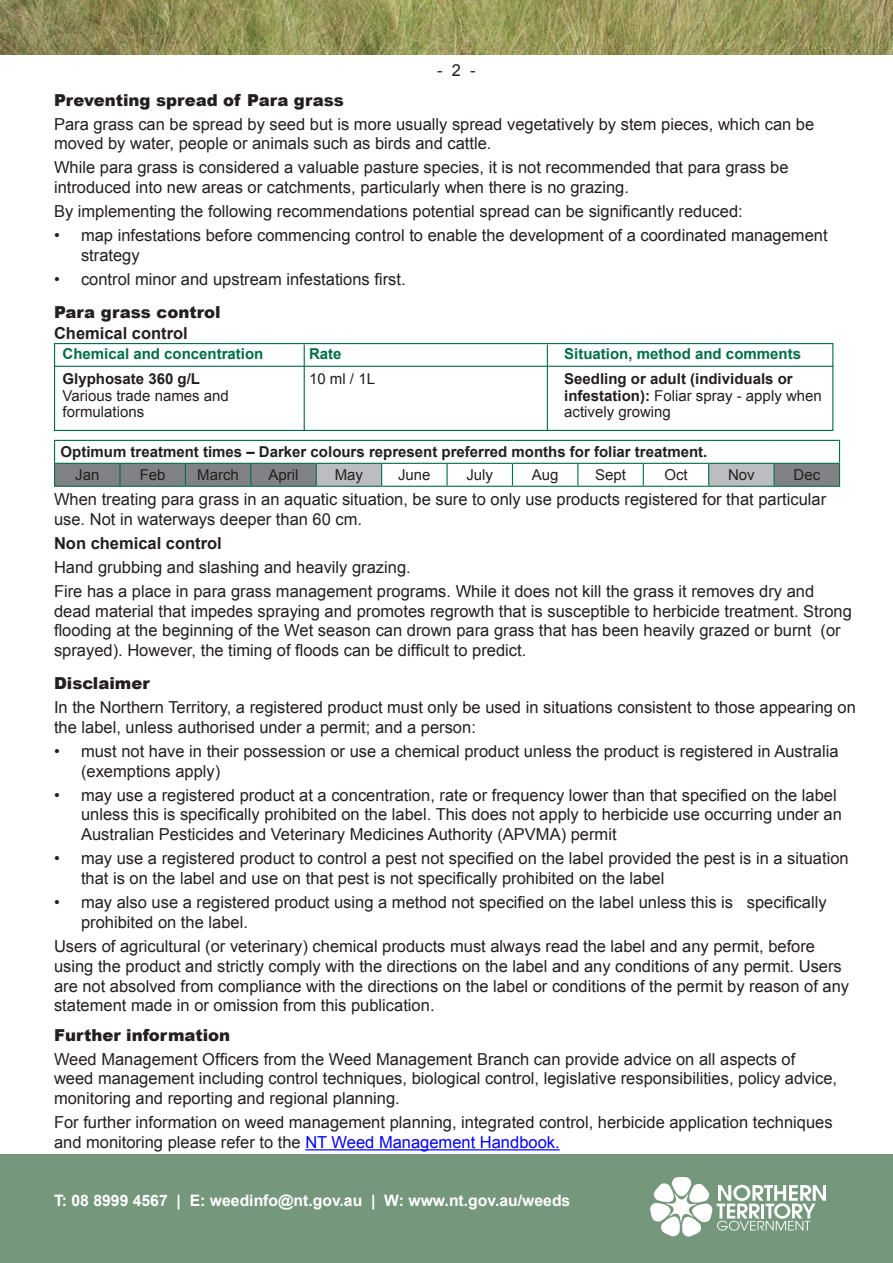
<style>
.page{position:relative;width:893px;height:1263px;background:#fff}
.page>*{position:absolute;margin:0;border:0;box-sizing:border-box;transform-origin:0 0}
.Body_text{font:16.5px/19.8px "Arial";color:#231f20}
.Heading{font:900 16.5px "Arial";color:#231f20}
.Body_text-2{font:700 16.5px "Arial";color:#231f20}
.t1{font:700 15.75px "Arial";color:#fff}
.Body_text-3{font:700 15px "Arial";color:#231f20}
.Body_text-4{font:15px "Arial";color:#231f20}
.Body_text-5{font:700 15px "Arial";color:#016f45}
.Body_point{font:15px "Arial";color:#231f20}
.s1{font-weight:700}
.s2{color:#00f}
</style>
<div class="page">
<div style="left:0;top:1154px;width:893px;height:109px;background:#75977b"></div>
<svg style="left:650px;top:1177px;width:176px;height:59px"></svg>
<img style="left:0;top:0;width:893px;height:54px">
<hr style="left:305px;top:1149px;width:255px;height:1px;background:#00f">
<hr style="left:54px;top:440px;width:66px;height:1px;background:#016f45">
<hr style="left:120px;top:440px;width:65px;height:1px;background:#016f45">
<hr style="left:185px;top:440px;width:66px;height:1px;background:#016f45">
<hr style="left:251px;top:440px;width:65px;height:1px;background:#016f45">
<hr style="left:316px;top:440px;width:66px;height:1px;background:#016f45">
<hr style="left:382px;top:440px;width:65px;height:1px;background:#016f45">
<hr style="left:447px;top:440px;width:65px;height:1px;background:#016f45">
<hr style="left:512px;top:440px;width:66px;height:1px;background:#016f45">
<hr style="left:578px;top:440px;width:65px;height:1px;background:#016f45">
<hr style="left:643px;top:440px;width:66px;height:1px;background:#016f45">
<hr style="left:709px;top:440px;width:65px;height:1px;background:#016f45">
<hr style="left:774px;top:440px;width:66px;height:1px;background:#016f45">
<svg style="left:54px;top:441px;width:786px;height:45px"></svg>
<hr style="left:54px;top:486px;width:66px;height:1px;background:#016f45">
<hr style="left:120px;top:486px;width:65px;height:1px;background:#016f45">
<hr style="left:185px;top:486px;width:66px;height:1px;background:#016f45">
<hr style="left:251px;top:486px;width:65px;height:1px;background:#016f45">
<hr style="left:316px;top:486px;width:66px;height:1px;background:#016f45">
<hr style="left:382px;top:486px;width:65px;height:1px;background:#016f45">
<hr style="left:447px;top:486px;width:65px;height:1px;background:#016f45">
<hr style="left:512px;top:486px;width:66px;height:1px;background:#016f45">
<hr style="left:578px;top:486px;width:65px;height:1px;background:#016f45">
<hr style="left:643px;top:486px;width:66px;height:1px;background:#016f45">
<hr style="left:709px;top:486px;width:65px;height:1px;background:#016f45">
<hr style="left:774px;top:486px;width:66px;height:1px;background:#016f45">
<div style="left:54px;top:343px;width:779px;height:88px;border:1px solid #016f45"></div>
<hr style="left:54px;top:366px;width:779px;height:1px;background:#016f45">
<hr style="left:304px;top:344px;width:1px;height:87px;background:#016f45">
<hr style="left:547px;top:344px;width:1px;height:87px;background:#016f45">
<p class="Body_text" style="left:437px;top:61px;width:40px">- 2 -</p>
<p class="Heading" style="left:54px;top:88px;width:291px">Preventing spread of Para grass</p>
<p class="Body_text" style="left:54px;top:114px;width:762px">Para grass can be spread by seed but is more usually spread vegetatively by stem pieces, which can be moved by water, people or animals such as birds and cattle.</p>
<p class="Body_text" style="left:54px;top:158px;width:736px">While para grass is considered a valuable pasture species, it is not recommended that para grass be introduced into new areas or catchments, particularly when there is no grazing.</p>
<p class="Body_text" style="left:54px;top:202px;width:690px">By implementing the following recommendations potential spread can be significantly reduced:</p>
<p class="Body_text" style="left:81px;top:226px;width:748px;text-indent:-27px">• map infestations before commencing control to enable the development of a coordinated management strategy</p>
<p class="Body_text" style="left:54px;top:270px;width:353px">• control minor and upstream infestations first.</p>
<p class="Heading" style="left:54px;top:300px;width:168px">Para grass control</p>
<p class="Body_text-2" style="left:54px;top:322px;width:135px">Chemical control</p>
<p class="Body_text-5" style="left:63px;top:344px;width:202px">Chemical and concentration</p>
<p class="Body_text-5" style="left:309px;top:344px;width:34px">Rate</p>
<p class="Body_text-5" style="left:564px;top:344px;width:238px">Situation, method and comments</p>
<p class="Body_text-3" style="left:63px;top:369px;width:139px">Glyphosate 360 g/L</p>
<p class="Body_text-4" style="left:309px;top:369px;width:67px">10 ml / 1L</p>
<p class="Body_text-3" style="left:564px;top:369px;width:230px">Seedling or adult (individuals or</p>
<p class="Body_text-4" style="left:63px;top:386px;width:168px">Various trade names and</p>
<p class="Body_text-4" style="left:564px;top:386px;width:259px"><span class="s1">infestation):</span> Foliar spray - apply when</p>
<p class="Body_text-4" style="left:63px;top:402px;width:83px">formulations</p>
<p class="Body_text-4" style="left:564px;top:402px;width:108px">actively growing</p>
<p class="Body_text-3" style="left:61px;top:442px;width:648px">Optimum treatment times – Darker colours represent preferred months for foliar treatment.</p>
<p class="Body_point" style="left:75px;top:465px;width:26px">Jan</p>
<p class="Body_point" style="left:140px;top:465px;width:27px">Feb</p>
<p class="Body_point" style="left:197px;top:465px;width:43px">March</p>
<p class="Body_point" style="left:268px;top:465px;width:31px">April</p>
<p class="Body_point" style="left:335px;top:465px;width:30px">May</p>
<p class="Body_point" style="left:398px;top:465px;width:34px">June</p>
<p class="Body_point" style="left:466px;top:465px;width:28px">July</p>
<p class="Body_point" style="left:532px;top:465px;width:28px">Aug</p>
<p class="Body_point" style="left:595px;top:465px;width:32px">Sept</p>
<p class="Body_point" style="left:664px;top:465px;width:25px">Oct</p>
<p class="Body_point" style="left:728px;top:465px;width:28px">Nov</p>
<p class="Body_point" style="left:793px;top:465px;width:28px">Dec</p>
<p class="Body_text" style="left:54px;top:489px;width:774px">When treating para grass in an aquatic situation, be sure to only use products registered for that particular use. Not in waterways deeper than 60 cm.</p>
<p class="Body_text-2" style="left:54px;top:532px;width:169px">Non chemical control</p>
<p class="Body_text" style="left:54px;top:557px;width:358px">Hand grubbing and slashing and heavily grazing.</p>
<p class="Body_text" style="left:54px;top:581px;width:799px">Fire has a place in para grass management programs. While it does not kill the grass it removes dry and dead material that impedes spraying and promotes regrowth that is susceptible to herbicide treatment. Strong flooding at the beginning of the Wet season can drown para grass that has been heavily grazed or burnt (or sprayed). However, the timing of floods can be difficult to predict.</p>
<p class="Heading" style="left:54px;top:671px;width:97px">Disclaimer</p>
<p class="Body_text" style="left:54px;top:697px;width:803px">In the Northern Territory, a registered product must only be used in situations consistent to those appearing on the label, unless authorised under a permit; and a person:</p>
<p class="Body_text" style="left:81px;top:741px;width:759px;text-indent:-27px">• must not have in their possession or use a chemical product unless the product is registered in Australia (exemptions apply)</p>
<p class="Body_text" style="left:81px;top:785px;width:762px;text-indent:-27px">• may use a registered product at a concentration, rate or frequency lower than that specified on the label unless this is specifically prohibited on the label. This does not apply to herbicide use occurring under an<br>Australian Pesticides and Veterinary Medicines Authority (APVMA) permit</p>
<p class="Body_text" style="left:81px;top:849px;width:769px;text-indent:-27px">• may use a registered product to control a pest not specified on the label provided the pest is in a situation that is on the label and use on that pest is not specifically prohibited on the label</p>
<p class="Body_text" style="left:81px;top:892px;width:747px;text-indent:-27px">• may also use a registered product using a method not specified on the label unless this is specifically prohibited on the label.</p>
<p class="Body_text" style="left:54px;top:936px;width:797px">Users of agricultural (or veterinary) chemical products must always read the label and any permit, before using the product and strictly comply with the directions on the label and any conditions of any permit. Users are not absolved from compliance with the directions on the label or conditions of the permit by reason of any statement made in or omission from this publication.</p>
<p class="Heading" style="left:54px;top:1023px;width:178px">Further information</p>
<p class="Body_text" style="left:54px;top:1049px;width:785px">Weed Management Officers from the Weed Management Branch can provide advice on all aspects of weed management including control techniques, biological control, legislative responsibilities, policy advice, monitoring and reporting and regional planning.</p>
<p class="Body_text" style="left:54px;top:1113px;width:780px">For further information on weed management planning, integrated control, herbicide application techniques and monitoring please refer to the <span class="s2">NT Weed Management Handbook.</span></p>
<p class="t1" style="left:54px;top:1189px;width:518px">T: 08 8999 4567 | E: weedinfo@nt.gov.au | W: www.nt.gov.au/weeds</p>
</div>
